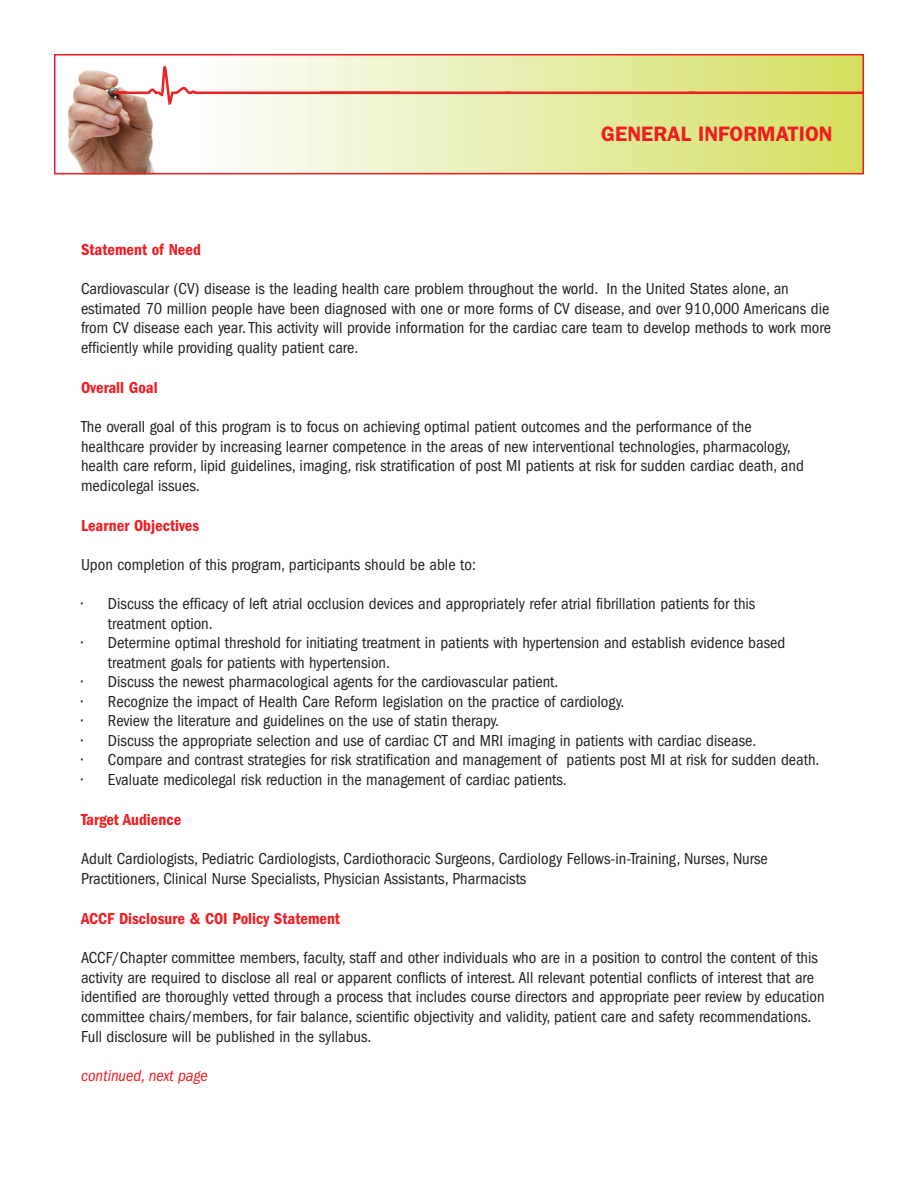
<style>
.page{position:relative;width:918px;height:1188px;background:#fff}
.page>*{position:absolute;margin:0;border:0;box-sizing:border-box;transform-origin:0 0}
.t1{font:600 21px "Franklin Gothic";color:#ee1d23}
.t2{font:condensed 16.5px/19.5px "Franklin Gothic";color:#231f20}
.t3{font:600 condensed 16.5px "Franklin Gothic";color:#ee1d23}
.t4{font:italic condensed 16.5px "Franklin Gothic";color:#ee1d23}
</style>
<div class="page">
<svg style="left:67px;top:57px;width:794px;height:114px"></svg>
<div style="left:54px;top:54px;width:810px;height:120px;border:2px solid #ee1d23"></div>
<p class="t1" style="left:601px;top:122px;width:233px">GENERAL INFORMATION</p>
<p class="t3" style="left:81px;top:240px;width:122px">Statement of Need</p>
<p class="t2" style="left:81px;top:279px;width:752px">Cardiovascular (CV) disease is the leading health care problem throughout the world. In the United States alone, an estimated 70 million people have been diagnosed with one or more forms of CV disease, and over 910,000 Americans die from CV disease each year. This activity will provide information for the cardiac care team to develop methods to work more efficiently while providing quality patient care.</p>
<p class="t3" style="left:81px;top:378px;width:78px">Overall Goal</p>
<p class="t2" style="left:81px;top:417px;width:724px">The overall goal of this program is to focus on achieving optimal patient outcomes and the performance of the healthcare provider by increasing learner competence in the areas of new interventional technologies, pharmacology, health care reform, lipid guidelines, imaging, risk stratification of post MI patients at risk for sudden cardiac death, and medicolegal issues.</p>
<p class="t3" style="left:81px;top:517px;width:120px">Learner Objectives</p>
<p class="t2" style="left:81px;top:555px;width:396px">Upon completion of this program, participants should be able to:</p>
<p class="t2" style="left:108px;top:594px;width:649px;text-indent:-27px">• Discuss the efficacy of left atrial occlusion devices and appropriately refer atrial fibrillation patients for this treatment option.</p>
<p class="t2" style="left:108px;top:633px;width:679px;text-indent:-27px">• Determine optimal threshold for initiating treatment in patients with hypertension and establish evidence based treatment goals for patients with hypertension.</p>
<p class="t2" style="left:81px;top:672px;width:479px">• Discuss the newest pharmacological agents for the cardiovascular patient.</p>
<p class="t2" style="left:81px;top:692px;width:545px">• Recognize the impact of Health Care Reform legislation on the practice of cardiology.</p>
<p class="t2" style="left:81px;top:711px;width:420px">• Review the literature and guidelines on the use of statin therapy.</p>
<p class="t2" style="left:81px;top:731px;width:677px">• Discuss the appropriate selection and use of cardiac CT and MRI imaging in patients with cardiac disease.</p>
<p class="t2" style="left:81px;top:750px;width:740px">• Compare and contrast strategies for risk stratification and management of patients post MI at risk for sudden death.</p>
<p class="t2" style="left:81px;top:770px;width:487px">• Evaluate medicolegal risk reduction in the management of cardiac patients.</p>
<p class="t3" style="left:81px;top:811px;width:102px">Target Audience</p>
<p class="t2" style="left:81px;top:849px;width:688px">Adult Cardiologists, Pediatric Cardiologists, Cardiothoracic Surgeons, Cardiology Fellows-in-Training, Nurses, Nurse<br>Practitioners, Clinical Nurse Specialists, Physician Assistants, Pharmacists</p>
<p class="t3" style="left:81px;top:910px;width:261px">ACCF Disclosure &amp; COI Policy Statement</p>
<p class="t2" style="left:81px;top:948px;width:745px">ACCF/Chapter committee members, faculty, staff and other individuals who are in a position to control the content of this activity are required to disclose all real or apparent conflicts of interest. All relevant potential conflicts of interest that are identified are thoroughly vetted through a process that includes course directors and appropriate peer review by education committee chairs/members, for fair balance, scientific objectivity and validity, patient care and safety recommendations.<br>Full disclosure will be published in the syllabus.</p>
<p class="t4" style="left:81px;top:1066px;width:128px">continued, next page</p>
</div>
